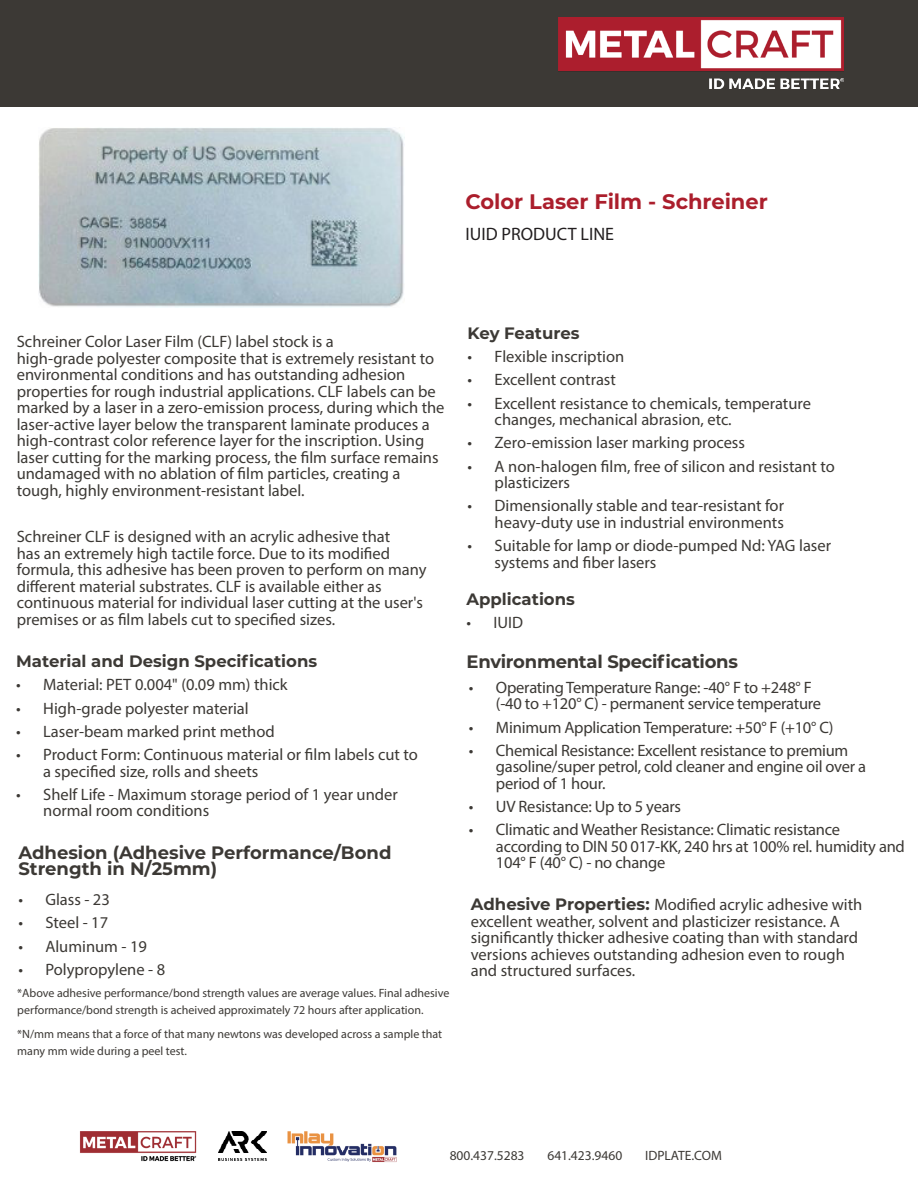
<style>
.page{position:relative;width:918px;height:1188px;background:#fff}
.page>*{position:absolute;margin:0;border:0;box-sizing:border-box;transform-origin:0 0}
.t1{font:700 21px "Montserrat";color:#ab1e2c}
.t2{font:700 18px/16.5px "Montserrat";letter-spacing:-.005em;color:#3c3935}
.t3{font:18px "Myriad Pro";color:#231f20}
.t4{font:16.5px/16.5px "Myriad Pro";color:#3c3935}
.t5{font:700 16.5px "Montserrat";color:#3c3935}
.t6{font:13.5px "Myriad Pro";color:#3c3935}
.t7{font:12px/16.5px "Myriad Pro";color:#3c3935}
.s1{font-family:"Montserrat";font-weight:700}
</style>
<div class="page">
<div style="left:0;top:0;width:918px;height:107px;background:#3c3935"></div>
<img style="left:80px;top:1131px;width:116px;height:31px">
<img style="left:288px;top:1131px;width:108px;height:31px">
<img style="left:219px;top:1132px;width:47px;height:29px">
<img style="left:558px;top:17px;width:285px;height:72px">
<img style="left:39px;top:127px;width:365px;height:181px">
<p class="t1" style="left:465px;top:187px;width:304px">Color Laser Film - Schreiner</p>
<p class="t3" style="left:465px;top:223px;width:150px">IUID PRODUCT LINE</p>
<p class="t4" style="left:17px;top:333px;width:429px">Schreiner Color Laser Film (CLF) label stock is a<br>high-grade polyester composite that is extremely resistant to environmental conditions and has outstanding adhesion properties for rough industrial applications. CLF labels can be marked by a laser in a zero-emission process, during which the laser-active layer below the transparent laminate produces a high-contrast color reference layer for the inscription. Using laser cutting for the marking process, the film surface remains undamaged with no ablation of film particles, creating a tough, highly environment-resistant label.</p>
<p class="t4" style="left:17px;top:528px;width:411px">Schreiner CLF is designed with an acrylic adhesive that<br>has an extremely high tactile force. Due to its modified formula, this adhesive has been proven to perform on many different material substrates. CLF is available either as continuous material for individual laser cutting at the user's premises or as film labels cut to specified sizes.</p>
<p class="t5" style="left:16px;top:649px;width:302px">Material and Design Specifications</p>
<p class="t4" style="left:16px;top:676px;width:273px">• Material: PET 0.004" (0.09 mm) thick</p>
<p class="t4" style="left:16px;top:700px;width:234px">• High-grade polyester material</p>
<p class="t4" style="left:16px;top:723px;width:260px">• Laser-beam marked print method</p>
<p class="t4" style="left:43px;top:746px;width:376px;text-indent:-27px">• Product Form: Continuous material or film labels cut to a specified size, rolls and sheets</p>
<p class="t4" style="left:43px;top:786px;width:356px;text-indent:-27px">• Shelf Life - Maximum storage period of 1 year under normal room conditions</p>
<p class="t2" style="left:18px;top:843px;width:375px">Adhesion (Adhesive Performance/Bond<br>Strength in N/25mm)</p>
<p class="t4" style="left:18px;top:891px;width:93px">• Glass - 23</p>
<p class="t4" style="left:18px;top:914px;width:91px">• Steel - 17</p>
<p class="t4" style="left:18px;top:938px;width:130px">• Aluminum - 19</p>
<p class="t4" style="left:18px;top:961px;width:148px">• Polypropylene - 8</p>
<p class="t7" style="left:17px;top:985px;width:434px">*Above adhesive performance/bond strength values are average values. Final adhesive performance/bond strength is acheived approximately 72 hours after application.</p>
<p class="t7" style="left:17px;top:1026px;width:426px">*N/mm means that a force of that many newtons was developed across a sample that many mm wide during a peel test.</p>
<p class="t5" style="left:468px;top:321px;width:113px">Key Features</p>
<p class="t4" style="left:468px;top:348px;width:158px">• Flexible inscription</p>
<p class="t4" style="left:468px;top:371px;width:150px">• Excellent contrast</p>
<p class="t4" style="left:495px;top:395px;width:318px;text-indent:-27px">• Excellent resistance to chemicals, temperature changes, mechanical abrasion, etc.</p>
<p class="t4" style="left:468px;top:434px;width:279px">• Zero-emission laser marking process</p>
<p class="t4" style="left:495px;top:458px;width:342px;text-indent:-27px">• A non-halogen film, free of silicon and resistant to plasticizers</p>
<p class="t4" style="left:468px;top:497px;width:318px;text-align:right">• Dimensionally stable and tear-resistant for heavy-duty use in industrial environments</p>
<p class="t4" style="left:495px;top:537px;width:338px;text-indent:-27px">• Suitable for lamp or diode-pumped Nd: YAG laser systems and fiber lasers</p>
<p class="t5" style="left:467px;top:587px;width:110px">Applications</p>
<p class="t4" style="left:467px;top:614px;width:58px">• IUID</p>
<p class="t2" style="left:467px;top:652px;width:273px">Environmental Specifications</p>
<p class="t4" style="left:496px;top:679px;width:327px;text-indent:-27px">• Operating Temperature Range: -40° F to +248° F (-40 to +120° C) - permanent service temperature</p>
<p class="t4" style="left:469px;top:718px;width:366px">• Minimum Application Temperature: +50° F (+10° C)</p>
<p class="t4" style="left:496px;top:742px;width:372px;text-indent:-27px">• Chemical Resistance: Excellent resistance to premium gasoline/super petrol, cold cleaner and engine oil over a period of 1 hour.</p>
<p class="t4" style="left:469px;top:798px;width:214px">• UV Resistance: Up to 5 years</p>
<p class="t4" style="left:496px;top:821px;width:410px;text-indent:-27px">• Climatic and Weather Resistance: Climatic resistance according to DIN 50 017-KK, 240 hrs at 100% rel. humidity and<br>104° F (40° C) - no change</p>
<p class="t4" style="left:471px;top:896px;width:393px"><span class="s1">Adhesive Properties:</span> Modified acrylic adhesive with excellent weather, solvent and plasticizer resistance. A significantly thicker adhesive coating than with standard versions achieves outstanding adhesion even to rough and structured surfaces.</p>
<p class="t6" style="left:450px;top:1147px;width:76px">800.437.5283</p>
<p class="t6" style="left:547px;top:1147px;width:76px">641.423.9460</p>
<p class="t6" style="left:645px;top:1147px;width:78px">IDPLATE.COM</p>
</div>
